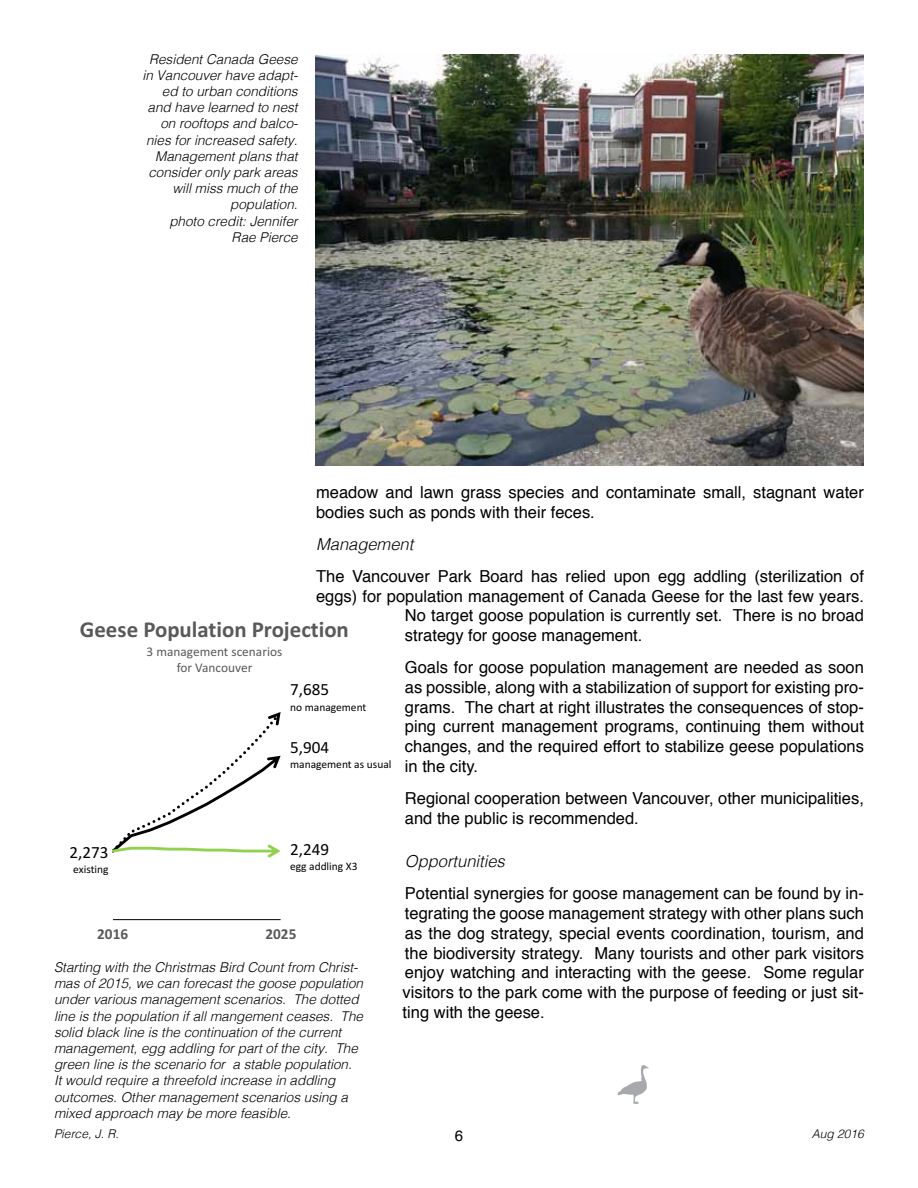
<style>
.page{position:relative;width:918px;height:1188px;background:#fff}
.page>*{position:absolute;margin:0;border:0;box-sizing:border-box;transform-origin:0 0}
.t1{font:700 22.8px "Calibri";color:#595959}
.t2{font:17.1px "Calibri";color:#000}
.t3{font:16.5px/19.8px "Helvetica";color:#000}
.t4{font:italic 300 16.5px "Helvetica";color:#000}
.t5{font:700 15.3px "Calibri";color:#595959}
.t6{font:15px "Helvetica";color:#000}
.t7{font:italic 300 13.5px/16.2px "Helvetica";color:#000;text-align:right}
.t8{font:13.35px/16.2px "Calibri";color:#595959;text-align:center}
.t9{font:italic 300 12px "Helvetica";color:#000}
.t10{font:11.4px "Calibri";color:#000}
</style>
<div class="page">
<svg style="left:618px;top:1065px;width:31px;height:39px"></svg>
<img style="left:316px;top:54px;width:548px;height:411px">
<hr style="left:113px;top:919px;width:168px;height:1px;background:#000">
<svg style="left:112px;top:712px;width:169px;height:146px"></svg>
<p class="t7" style="left:142px;top:50px;width:157px">Resident Canada Geese in Vancouver have adapt&shy;ed to urban conditions and have learned to nest on rooftops and balco&shy;nies for increased safety.<br>Management plans that consider only park areas will miss much of the population.<br>photo credit: Jennifer<br>Rae Pierce</p>
<p class="t3" style="left:316px;top:483px;width:549px">meadow and lawn grass species and contaminate small, stagnant water bodies such as ponds with their feces.</p>
<p class="t4" style="left:316px;top:530px;width:99px">Management</p>
<p class="t3" style="left:316px;top:567px;width:549px">The Vancouver Park Board has relied upon egg addling (sterilization of</p>
<p class="t3" style="left:316px;top:586px;width:549px">eggs) for population management of Canada Geese for the last few years.</p>
<p class="t3" style="left:405px;top:606px;width:461px">No target goose population is currently set. There is no broad</p>
<p class="t3" style="left:405px;top:626px;width:239px">strategy for goose management.</p>
<p class="t3" style="left:405px;top:658px;width:461px;text-align:justify">Goals for goose population management are needed as soon as possible, along with a stabilization of support for existing pro&shy;grams. The chart at right illustrates the consequences of stop&shy;ping current management programs, continuing them without changes, and the required effort to stabilize geese populations in the city.</p>
<p class="t3" style="left:405px;top:789px;width:461px">Regional cooperation between Vancouver, other municipalities, and the public is recommended.</p>
<p class="t4" style="left:405px;top:847px;width:101px">Opportunities</p>
<p class="t3" style="left:403px;top:884px;width:463px;text-align:justify">Potential synergies for goose management can be found by in&shy;tegrating the goose management strategy with other plans such as the dog strategy, special events coordination, tourism, and the biodiversity strategy. Many tourists and other park visitors enjoy watching and interacting with the geese. Some regular visitors to the park come with the purpose of feeding or just sit&shy;ting with the geese.</p>
<h1 class="t1" style="left:80px;top:613px;width:270px">Geese Population Projection</h1>
<p class="t8" style="left:147px;top:643px;width:137px">3 management scenarios for Vancouver</p>
<p class="t2" style="left:290px;top:678px;width:41px">7,685</p>
<p class="t10" style="left:290px;top:699px;width:78px">no management</p>
<p class="t2" style="left:290px;top:735px;width:41px">5,904</p>
<p class="t10" style="left:290px;top:756px;width:103px">management as usual</p>
<p class="t2" style="left:290px;top:837px;width:41px">2,249</p>
<p class="t10" style="left:290px;top:858px;width:69px">egg addling X3</p>
<p class="t2" style="left:70px;top:840px;width:41px">2,273</p>
<p class="t10" style="left:73px;top:861px;width:37px">existing</p>
<p class="t5" style="left:97px;top:923px;width:32px">2016</p>
<p class="t5" style="left:266px;top:923px;width:32px">2025</p>
<p class="t7" style="left:54px;top:958px;width:311px;text-align:left">Starting with the Christmas Bird Count from Christ&shy;mas of 2015, we can forecast the goose population under various management scenarios. The dotted line is the population if all mangement ceases. The solid black line is the continuation of the current management, egg addling for part of the city. The green line is the scenario for a stable population.<br>It would require a threefold increase in addling outcomes. Other management scenarios using a mixed approach may be more feasible.</p>
<p class="t9" style="left:54px;top:1124px;width:66px">Pierce, J. R.</p>
<p class="t6" style="left:455px;top:1124px;width:10px">6</p>
<p class="t9" style="left:812px;top:1124px;width:54px">Aug 2016</p>
</div>
